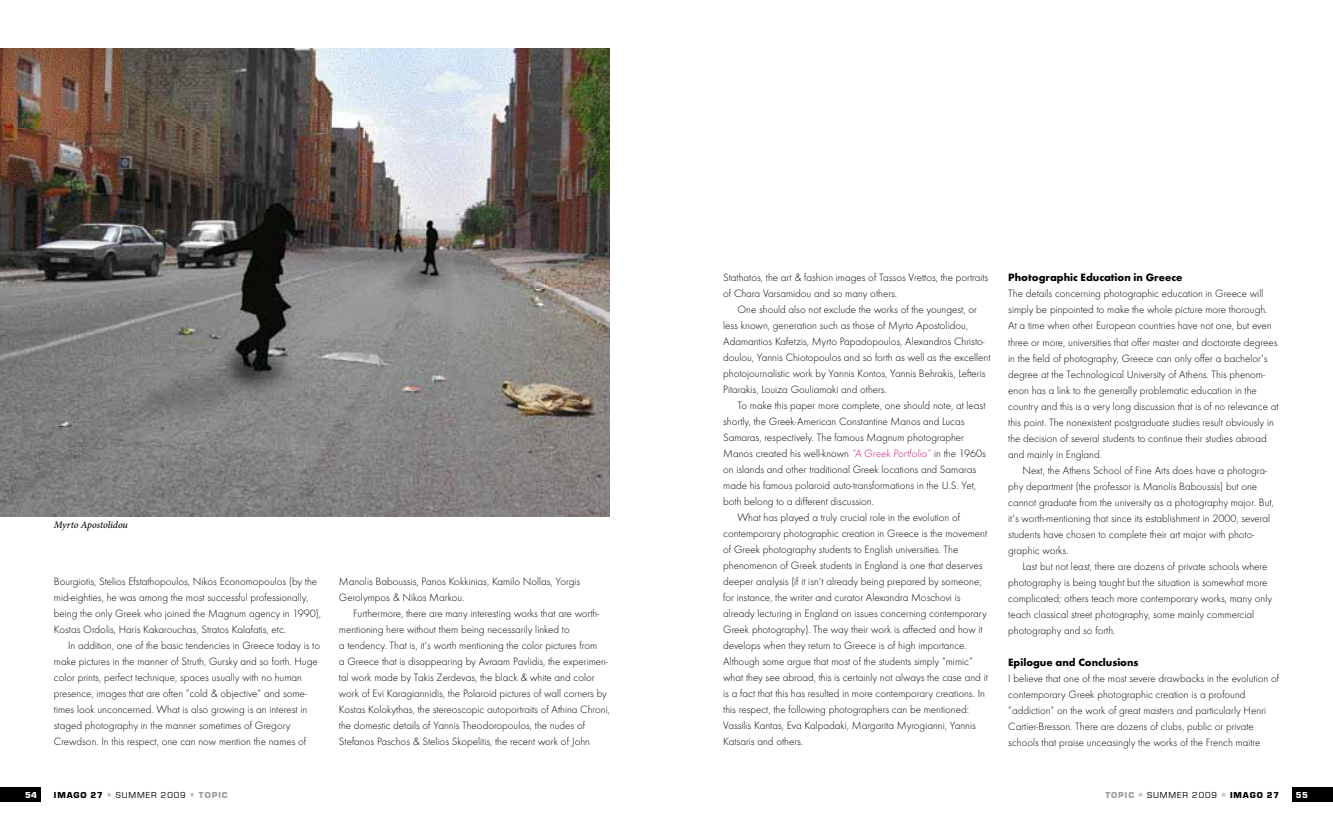
<style>
.page{position:relative;width:1333px;height:823px;background:#fff}
.page>*{position:absolute;margin:0;border:0;box-sizing:border-box;transform-origin:0 0}
.t1{font:300 11px/16px "Futura TCE";color:#000}
.t2{font:700 11px "Futura TCE";color:#000}
.t3{font:italic 500 10px "Minion Pro";letter-spacing:-.01em;color:#000}
.t4{font:9px "Eurostile TCE";letter-spacing:.1em;color:#000}
.t5{font:900 9px "Eurostile TCE";letter-spacing:.1em;color:#000}
.t6{font:900 9px "Eurostile TCE";letter-spacing:.1em;color:#9c9e9f}
.t7{font:900 9px "Eurostile TCE";color:#fff}
.s1{font-style:italic;color:#d20072}
</style>
<div class="page">
<div style="left:0;top:787px;width:41px;height:14px;background:#000"></div>
<div style="left:1292px;top:787px;width:40px;height:14px;background:#000"></div>
<img style="left:0;top:48px;width:609px;height:468px">
<p class="t3" style="left:54px;top:517px;width:76px">Myrto Apostolidou</p>
<p class="t1" style="left:54px;top:572px;width:269px">Bourgiotis, Stelios Efstathopoulos, Nikos Economopoulos (by the mid-eighties, he was among the most successful professionally, being the only Greek who joined the Magnum agency in 1990), Kostas Ordolis, Haris Kakarouchas, Stratos Kalafatis, etc.</p>
<p class="t1" style="left:54px;top:636px;width:268px;text-indent:14px">In addition, one of the basic tendencies in Greece today is to make pictures in the manner of Struth, Gursky and so forth. Huge color prints, perfect technique, spaces usually with no human presence, images that are often “cold &amp; objective“ and some&shy;times look unconcerned. What is also growing is an interest in staged photography in the manner sometimes of Gregory Crewdson. In this respect, one can now mention the names of</p>
<p class="t1" style="left:339px;top:572px;width:243px">Manolis Baboussis, Panos Kokkinias, Kamilo Nollas, Yorgis<br>Gerolympos &amp; Nikos Markou.</p>
<p class="t1" style="left:339px;top:604px;width:272px;text-indent:14px">Furthermore, there are many interesting works that are worth&shy;mentioning here without them being necessarily linked to<br>a tendency. That is, it's worth mentioning the color pictures from<br>a Greece that is disappearing by Avraam Pavlidis, the experimen&shy;tal work made by Takis Zerdevas, the black &amp; white and color work of Evi Karagiannidis, the Polaroid pictures of wall corners by Kostas Kolokythas, the stereoscopic autoportraits of Athina Chroni, the domestic details of Yannis Theodoropoulos, the nudes of Stefanos Paschos &amp; Stelios Skopelitis, the recent work of John</p>
<p class="t1" style="left:723px;top:269px;width:267px">Stathatos, the art &amp; fashion images of Tassos Vrettos, the portraits of Chara Varsamidou and so many others.</p>
<p class="t1" style="left:723px;top:301px;width:269px;text-indent:14px">One should also not exclude the works of the youngest, or less known, generation such as those of Myrto Apostolidou, Adamantios Kafetzis, Myrto Papadopoulos, Alexandros Christo&shy;doulou, Yannis Chiotopoulos and so forth as well as the excellent photojournalistic work by Yannis Kontos, Yannis Behrakis, Lefteris Pitarakis, Louiza Gouliamaki and others.</p>
<p class="t1" style="left:737px;top:397px;width:249px">To make this paper more complete, one should note, at least</p>
<p class="t1" style="left:723px;top:413px;width:243px">shortly, the Greek-American Constantine Manos and Lucas</p>
<p class="t1" style="left:723px;top:429px;width:242px">Samaras, respectively. The famous Magnum photographer</p>
<p class="t1" style="left:723px;top:445px;width:264px">Manos created his well-known <span class="s1">“A Greek Portfolio“</span> in the 1960s</p>
<p class="t1" style="left:723px;top:461px;width:254px">on islands and other traditional Greek locations and Samaras</p>
<p class="t1" style="left:723px;top:477px;width:254px">made his famous polaroid auto-transformations in the U.S. Yet,</p>
<p class="t1" style="left:723px;top:493px;width:152px">both belong to a different discussion.</p>
<p class="t1" style="left:737px;top:509px;width:224px">What has played a truly crucial role in the evolution of</p>
<p class="t1" style="left:723px;top:525px;width:265px">contemporary photographic creation in Greece is the movement</p>
<p class="t1" style="left:723px;top:541px;width:237px">of Greek photography students to English universities. The</p>
<p class="t1" style="left:723px;top:557px;width:261px">phenomenon of Greek students in England is one that deserves</p>
<p class="t1" style="left:723px;top:573px;width:260px">deeper analysis (if it isn't already being prepared by someone;</p>
<p class="t1" style="left:723px;top:589px;width:239px">for instance, the writer and curator Alexandra Moschovi is</p>
<p class="t1" style="left:723px;top:605px;width:265px">already lecturing in England on issues concerning contemporary</p>
<p class="t1" style="left:723px;top:621px;width:261px">Greek photography). The way their work is affected and how it</p>
<p class="t1" style="left:723px;top:637px;width:245px">develops when they return to Greece is of high importance.</p>
<p class="t1" style="left:723px;top:653px;width:251px">Although some argue that most of the students simply “mimic“</p>
<p class="t1" style="left:723px;top:669px;width:266px">what they see abroad, this is certainly not always the case and it</p>
<p class="t1" style="left:723px;top:685px;width:263px">is a fact that this has resulted in more contemporary creations. In</p>
<p class="t1" style="left:723px;top:701px;width:247px">this respect, the following photographers can be mentioned:</p>
<p class="t1" style="left:723px;top:717px;width:254px">Vassilis Kantas, Eva Kalpadaki, Margarita Myrogianni, Yannis</p>
<p class="t1" style="left:723px;top:733px;width:81px">Katsaris and others.</p>
<p class="t2" style="left:1008px;top:271px;width:176px">Photographic Education in Greece</p>
<p class="t1" style="left:1008px;top:286px;width:272px">The details concerning photographic education in Greece will simply be pinpointed to make the whole picture more thorough.<br>At a time when other European countries have not one, but even three or more, universities that offer master and doctorate degrees in the field of photography, Greece can only offer a bachelor's degree at the Technological University of Athens. This phenom&shy;enon has a link to the generally problematic education in the country and this is a very long discussion that is of no relevance at this point. The nonexistent postgraduate studies result obviously in the decision of several students to continue their studies abroad and mainly in England.</p>
<p class="t1" style="left:1008px;top:462px;width:267px;text-indent:14px">Next, the Athens School of Fine Arts does have a photogra&shy;phy department (the professor is Manolis Baboussis) but one cannot graduate from the university as a photography major. But, it's worth-mentioning that since its establishment in 2000, several students have chosen to complete their art major with photo&shy;graphic works.</p>
<p class="t1" style="left:1008px;top:558px;width:265px;text-indent:14px">Last but not least, there are dozens of private schools where photography is being taught but the situation is somewhat more complicated; others teach more contemporary works, many only teach classical street photography, some mainly commercial photography and so forth.</p>
<p class="t2" style="left:1008px;top:655px;width:132px">Epilogue and Conclusions</p>
<p class="t1" style="left:1008px;top:670px;width:272px">I believe that one of the most severe drawbacks in the evolution of contemporary Greek photographic creation is a profound “addiction“ on the work of great masters and particularly Henri Cartier-Bresson. There are dozens of clubs, public or private schools that praise unceasingly the works of the French maitre</p>
<p class="t7" style="left:25px;top:789px;width:13px">54</p>
<p class="t5" style="left:54px;top:789px;width:50px">IMAGO 27</p>
<p class="t4" style="left:116px;top:789px;width:71px">SUMMER 2009</p>
<p class="t6" style="left:199px;top:789px;width:30px">TOPIC</p>
<p class="t6" style="left:1105px;top:789px;width:30px">TOPIC</p>
<p class="t4" style="left:1147px;top:789px;width:71px">SUMMER 2009</p>
<p class="t5" style="left:1230px;top:789px;width:50px">IMAGO 27</p>
<p class="t7" style="left:1295px;top:789px;width:13px">55</p>
</div>
